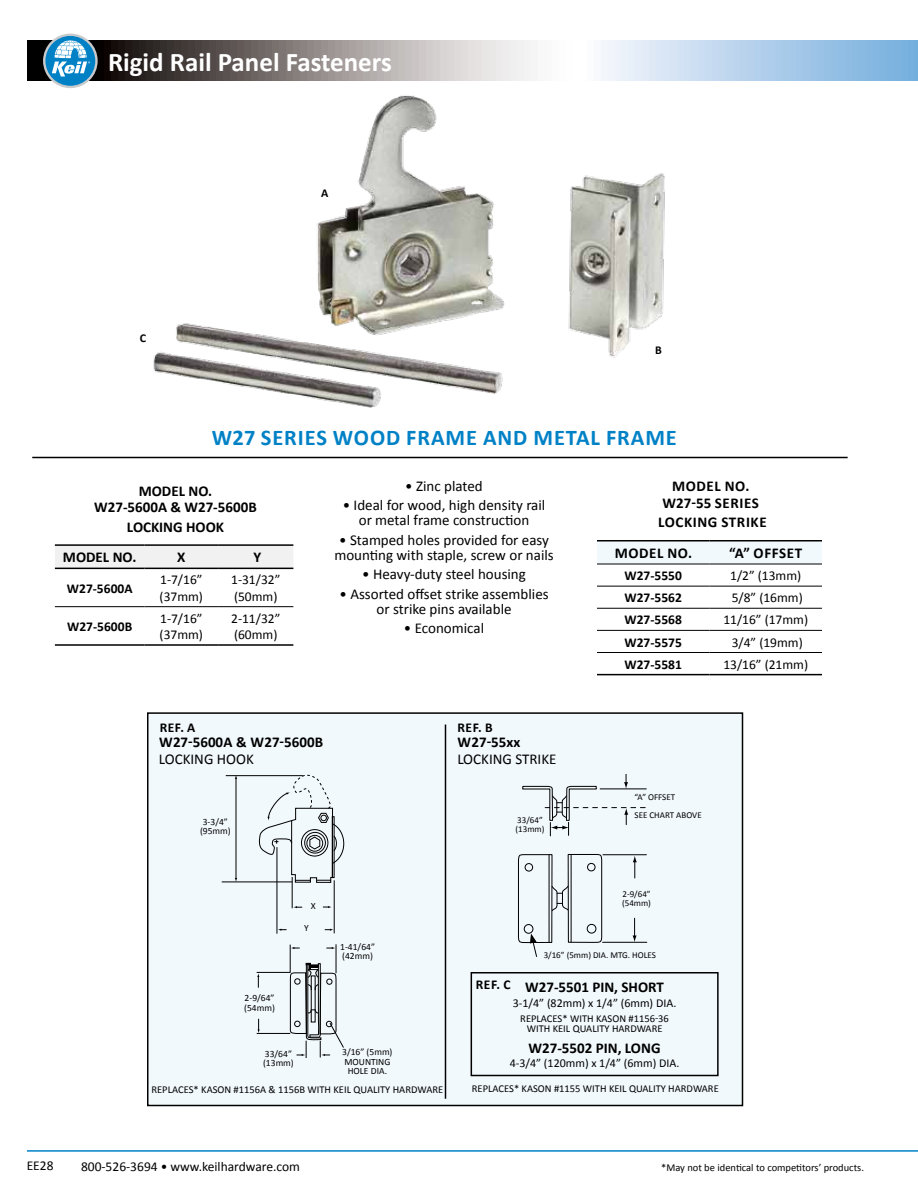
<style>
.page{position:relative;width:918px;height:1188px;background:#fff}
.page>*{position:absolute;margin:0;border:0;box-sizing:border-box;transform-origin:0 0}
.t1{font:700 27px "Calibri";color:#fff}
.t2{font:700 22.5px "Calibri";letter-spacing:.04em;color:#0081c6}
.t3{font:15px/15px "Calibri";color:#000;text-align:center}
.t4{font:700 15px/16.5px "Calibri";color:#000;text-align:center}
.t5{font:700 15px/16.5px "Calibri";letter-spacing:.035em;color:#000}
.t6{font:700 15px "Calibri";letter-spacing:.04em;color:#000}
.t7{font:13.5px/16.2px "Calibri";color:#000}
.t8{font:700 13.5px "Calibri";color:#000}
.t9{font:12px "Calibri";color:#000}
.t10{font:700 12px "Calibri";color:#000}
.t11{font:10.5px/10.5px "Calibri";color:#000}
.t12{font:9.6px/9.6px "Calibri";color:#000}
.t13{font:9px/9px "Calibri";color:#000}
</style>
<div class="page">
<svg style="left:27px;top:40px;width:891px;height:41px;background:#a0a8b1"></svg>
<svg style="left:44px;top:35px;width:52px;height:52px"></svg>
<div style="left:43px;top:34px;width:55px;height:54px;border:2px solid #c9cacc;border-radius:50%"></div>
<svg style="left:52px;top:40px;width:38px;height:37px"></svg>
<hr style="left:27px;top:1150px;width:891px;height:2px;background:#0081c6">
<img style="left:153px;top:95px;width:512px;height:313px">
<div style="left:597px;top:542px;width:225px;height:22px;background:#f2f9fc"></div>
<hr style="left:597px;top:564px;width:113px;height:1px;background:#000">
<hr style="left:710px;top:564px;width:112px;height:1px;background:#000">
<hr style="left:597px;top:586px;width:113px;height:1px;background:#000">
<hr style="left:710px;top:586px;width:112px;height:1px;background:#000">
<hr style="left:597px;top:608px;width:113px;height:1px;background:#000">
<hr style="left:710px;top:608px;width:112px;height:1px;background:#000">
<hr style="left:597px;top:630px;width:113px;height:1px;background:#000">
<hr style="left:710px;top:630px;width:112px;height:1px;background:#000">
<hr style="left:597px;top:652px;width:113px;height:1px;background:#000">
<hr style="left:710px;top:652px;width:112px;height:1px;background:#000">
<hr style="left:597px;top:540px;width:113px;height:2px;background:#000">
<hr style="left:710px;top:540px;width:112px;height:2px;background:#000">
<hr style="left:597px;top:674px;width:113px;height:1px;background:#000">
<hr style="left:710px;top:674px;width:112px;height:1px;background:#000">
<div style="left:55px;top:546px;width:238px;height:22px;background:#f1f1f2"></div>
<hr style="left:55px;top:644px;width:90px;height:2px;background:#000">
<hr style="left:145px;top:644px;width:73px;height:2px;background:#000">
<hr style="left:218px;top:644px;width:75px;height:2px;background:#000">
<hr style="left:55px;top:606px;width:90px;height:1px;background:#000">
<hr style="left:145px;top:606px;width:73px;height:1px;background:#000">
<hr style="left:218px;top:606px;width:75px;height:1px;background:#000">
<hr style="left:55px;top:544px;width:90px;height:2px;background:#000">
<hr style="left:145px;top:544px;width:73px;height:2px;background:#000">
<hr style="left:218px;top:544px;width:75px;height:2px;background:#000">
<hr style="left:55px;top:568px;width:90px;height:1px;background:#000">
<hr style="left:145px;top:568px;width:73px;height:1px;background:#000">
<hr style="left:218px;top:568px;width:75px;height:1px;background:#000">
<hr style="left:32px;top:457px;width:816px;height:1px;background:#000">
<div style="left:148px;top:713px;width:594px;height:393px;background:#f2f9fc"></div>
<div style="left:147px;top:712px;width:596px;height:394px;border:2px solid #000"></div>
<div style="left:471px;top:972px;width:248px;height:104px;border:2px solid #000"></div>
<hr style="left:600px;top:788px;width:46px;height:1px;background:#000">
<hr style="left:603px;top:854px;width:43px;height:1px;background:#000">
<hr style="left:603px;top:942px;width:44px;height:1px;background:#000">
<svg style="left:522px;top:774px;width:123px;height:62px"></svg>
<svg style="left:633px;top:856px;width:4px;height:22px"></svg>
<svg style="left:633px;top:918px;width:4px;height:24px"></svg>
<svg style="left:518px;top:854px;width:85px;height:103px"></svg>
<hr style="left:257px;top:972px;width:33px;height:1px;background:#000">
<hr style="left:257px;top:1033px;width:33px;height:1px;background:#000">
<svg style="left:257px;top:973px;width:2px;height:15px"></svg>
<svg style="left:258px;top:1019px;width:2px;height:14px"></svg>
<svg style="left:325px;top:929px;width:9px;height:2px"></svg>
<svg style="left:278px;top:929px;width:9px;height:2px"></svg>
<svg style="left:323px;top:906px;width:9px;height:2px"></svg>
<svg style="left:293px;top:906px;width:9px;height:2px"></svg>
<hr style="left:334px;top:880px;width:1px;height:53px;background:#000">
<hr style="left:292px;top:877px;width:1px;height:31px;background:#000">
<hr style="left:222px;top:882px;width:70px;height:1px;background:#000">
<hr style="left:277px;top:847px;width:1px;height:87px;background:#000">
<hr style="left:226px;top:775px;width:77px;height:1px;background:#000">
<svg style="left:258px;top:774px;width:87px;height:109px"></svg>
<hr style="left:236px;top:778px;width:1px;height:101px;background:#000">
<svg style="left:289px;top:944px;width:55px;height:114px"></svg>
<hr style="left:445px;top:724px;width:1px;height:375px;background:#000">
<h1 class="t1" style="left:108px;top:45px;width:285px">RIGID RAIL PANEL FASTENERS</h1>
<p class="t10" style="left:140px;top:331px;width:8px">C</p>
<p class="t10" style="left:321px;top:185px;width:9px">A</p>
<p class="t10" style="left:655px;top:343px;width:8px">B</p>
<h2 class="t2" style="left:212px;top:423px;width:159px">W27 SERIES WOOD</h2>
<h2 class="t2" style="left:406px;top:423px;width:15px">FRAME</h2>
<h2 class="t2" style="left:483px;top:423px;width:16px">AND</h2>
<h2 class="t2" style="left:533px;top:423px;width:14px">METAL</h2>
<h2 class="t2" style="left:606px;top:423px;width:15px">FRAME</h2>
<p class="t4" style="left:672px;top:477px;width:11px">MODEL</p>
<p class="t3" style="left:405px;top:477px;width:79px">• Zinc plated</p>
<p class="t3" style="left:343px;top:497px;width:204px">• Ideal for wood, high density rail or metal frame construction</p>
<p class="t3" style="left:334px;top:531px;width:221px">• Stamped holes provided for easy mounting with staple, screw or nails</p>
<p class="t3" style="left:362px;top:566px;width:165px">• Heavy-duty steel housing</p>
<p class="t3" style="left:339px;top:585px;width:211px">• Assorted offset strike assemblies or strike pins available</p>
<p class="t3" style="left:404px;top:620px;width:82px">• Economical</p>
<p class="t5" style="left:662px;top:477px;width:98px;text-indent:62px">NO .<br>W27-55 SERIES</p>
<p class="t6" style="left:658px;top:513px;width:110px">LOCKING STRIKE</p>
<p class="t4" style="left:615px;top:544px;width:11px">MODEL</p>
<p class="t4" style="left:667px;top:544px;width:26px">NO .</p>
<p class="t4" style="left:729px;top:544px;width:34px">“A” OFFSET</p>
<p class="t8" style="left:625px;top:567px;width:59px">W27-5550</p>
<p class="t7" style="left:730px;top:567px;width:73px">1/2” (13mm)</p>
<p class="t8" style="left:625px;top:589px;width:59px">W27-5562</p>
<p class="t7" style="left:732px;top:589px;width:73px">5/8” (16mm)</p>
<p class="t8" style="left:625px;top:612px;width:59px">W27-5568</p>
<p class="t7" style="left:723px;top:611px;width:86px">11/16” (17mm)</p>
<p class="t8" style="left:625px;top:634px;width:59px">W27-5575</p>
<p class="t7" style="left:732px;top:633px;width:73px">3/4” (19mm)</p>
<p class="t8" style="left:625px;top:656px;width:59px">W27-5581</p>
<p class="t7" style="left:723px;top:655px;width:86px">13/16” (21mm)</p>
<p class="t4" style="left:94px;top:482px;width:164px">MODEL NO.<br>W27-5600A &amp; W27-5600B</p>
<p class="t4" style="left:63px;top:511px;width:163px;line-height:30.6px;text-align:left;text-indent:64px">LOCKING HOOK<br>MODEL NO.</p>
<p class="t4" style="left:177px;top:548px;width:10px">X</p>
<p class="t4" style="left:254px;top:548px;width:9px">Y</p>
<p class="t8" style="left:67px;top:580px;width:67px">W27-5600A</p>
<p class="t7" style="left:160px;top:571px;width:45px">1-7/16” (37mm)</p>
<p class="t7" style="left:231px;top:571px;width:51px">1-31/32” (50mm)</p>
<p class="t8" style="left:67px;top:618px;width:67px">W27-5600B</p>
<p class="t7" style="left:160px;top:610px;width:45px">1-7/16” (37mm)</p>
<p class="t7" style="left:231px;top:610px;width:51px">2-11/32” (60mm)</p>
<p class="t8" style="left:160px;top:719px;width:37px">REF. A</p>
<p class="t8" style="left:457px;top:719px;width:37px">REF. B</p>
<p class="t4" style="left:159px;top:733px;width:164px">W27-5600A &amp; W27-5600B</p>
<p class="t3" style="left:159px;top:750px;width:97px">LOCKING HOOK</p>
<p class="t12" style="left:200px;top:816px;width:32px">3-3/4” (95mm)</p>
<p class="t4" style="left:458px;top:733px;width:64px">W27-55XX</p>
<p class="t3" style="left:457px;top:751px;width:9px">locking</p>
<p class="t3" style="left:515px;top:751px;width:43px">STRIKE</p>
<p class="t13" style="left:516px;top:815px;width:30px">33/64” (13mm)</p>
<p class="t13" style="left:635px;top:788px;width:69px;line-height:18px">“A” OFFSET<br>SEE CHART ABOVE</p>
<p class="t12" style="left:311px;top:900px;width:6px">X</p>
<p class="t12" style="left:304px;top:923px;width:6px">Y</p>
<p class="t12" style="left:340px;top:941px;width:36px">1-41/64” (42mm)</p>
<p class="t12" style="left:244px;top:993px;width:32px">2-9/64” (54mm)</p>
<p class="t12" style="left:263px;top:1048px;width:32px">33/64” (13mm)</p>
<p class="t12" style="left:342px;top:1047px;width:52px;text-align:center">3/16” (5mm)<br>MOUNTING<br>HOLE DIA.</p>
<p class="t11" style="left:152px;top:1083px;width:63px">REPLACES* Kason</p>
<p class="t11" style="left:234px;top:1083px;width:211px">#1156A &amp; 1156B WITH KEIL QUALITY HARDWARE</p>
<p class="t13" style="left:622px;top:889px;width:30px">2-9/64” (54mm)</p>
<p class="t13" style="left:544px;top:950px;width:114px">3/16” (5mm) DIA. MTG. HOLES</p>
<p class="t8" style="left:476px;top:976px;width:36px">REF. C</p>
<p class="t4" style="left:525px;top:978px;width:140px">W27-5501 PIN, SHORT</p>
<p class="t9" style="left:513px;top:995px;width:165px">3-1/4” (82mm) x 1/4” (6mm) DIA.</p>
<p class="t11" style="left:520px;top:1012px;width:57px">REPLACES* with</p>
<p class="t11" style="left:596px;top:1012px;width:7px">kason</p>
<p class="t11" style="left:527px;top:1012px;width:144px;text-indent:102px">#1156-36<br>WITH KEIL QUALITY HARDWARE</p>
<p class="t4" style="left:529px;top:1039px;width:133px">W27-5502 PIN, LONG</p>
<p class="t9" style="left:510px;top:1056px;width:171px">4-3/4” (120mm) x 1/4” (6mm) DIA.</p>
<p class="t11" style="left:472px;top:1083px;width:63px">REPLACES* Kason</p>
<p class="t11" style="left:554px;top:1083px;width:166px">#1155 WITH KEIL QUALITY HARDWARE</p>
<p class="t7" style="left:27px;top:1156px;width:28px">EE28</p>
<p class="t7" style="left:81px;top:1158px;width:221px">800-526-3694 • www.keilhardware.com</p>
<p class="t11" style="left:661px;top:1162px;width:204px">*May not be identical to competitors’ products.</p>
</div>
